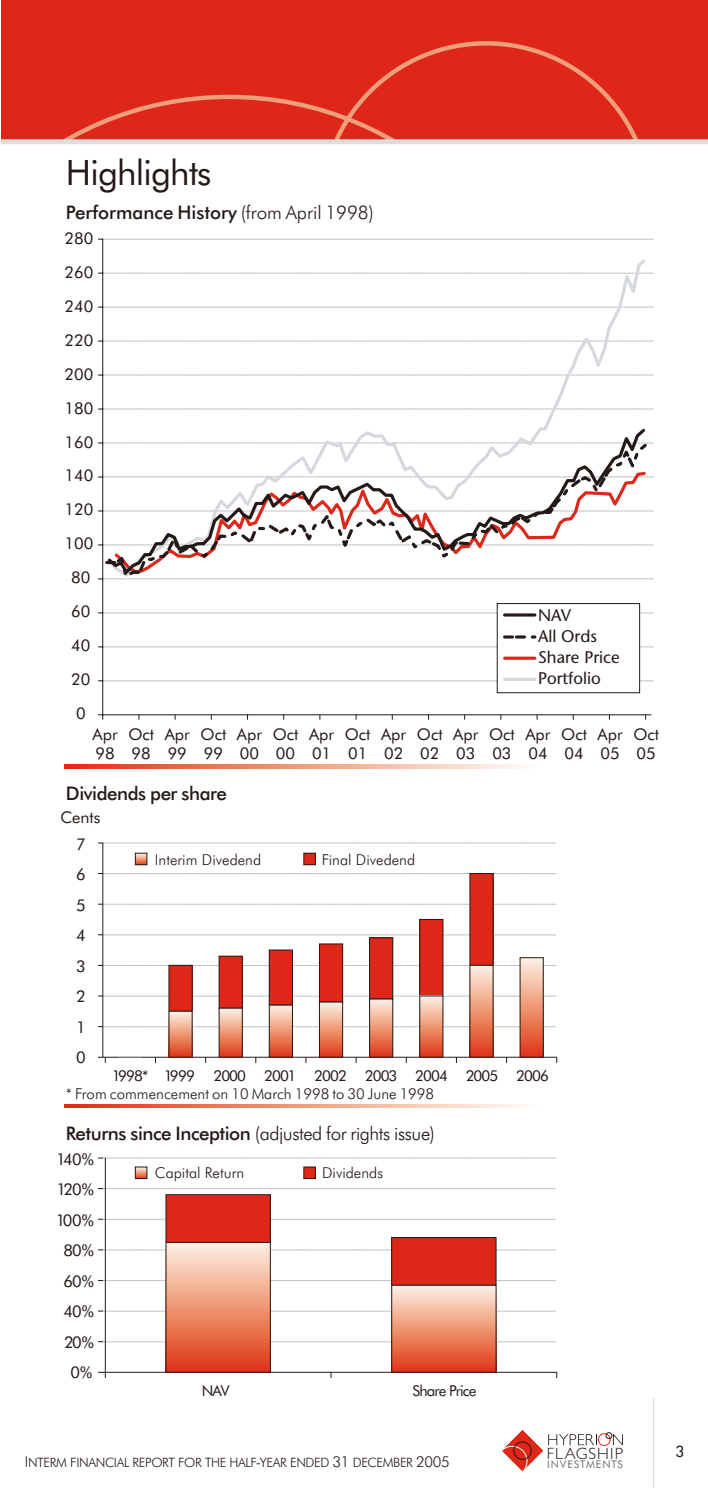
<style>
.page{position:relative;width:708px;height:1488px;background:#fff}
.page>*{position:absolute;margin:0;border:0;box-sizing:border-box;transform-origin:0 0}
.t1{font:35px "Futura BT";letter-spacing:-.025em;color:#231916}
.t2{font:500 18.75px "Futura BT";letter-spacing:-.01em;color:#231916}
.t3{font:300 18.75px "Futura BT";letter-spacing:-.025em;color:#231916}
.t4{font:16.75px/21.2px "Stone Sans";color:#231916}
.t5{font:16.25px/19.5px "Futura BT";color:#231916}
.t6{font:300 16.25px "Gill Sans";letter-spacing:.06em;color:#231916}
.t7{font:300 15px "Futura BT";color:#231916}
.t8{font:15px "Futura BT";letter-spacing:-.06em;color:#231916}
.t9{font:15px "Futura";color:#231916}
.t10{font:300 13px "Futura BT";letter-spacing:-.025em;color:#231916}
.t11{font:10.5px "Futura BT";letter-spacing:.08em;color:#717171}
.s1{font-weight:300}
.s2{font-weight:500}
.s3{font-size:15px}
</style>
<div class="page">
<div style="left:1px;top:0;width:707px;height:139px;background:#df2719"></div>
<svg style="left:64px;top:41px;width:574px;height:98px"></svg>
<div style="left:1px;top:139px;width:707px;height:5px;background:#dcdddd"></div>
<hr style="left:653px;top:1397px;width:1px;height:90px;background:#dcdddd">
<svg style="left:501px;top:1430px;width:93px;height:41px"></svg>
<svg style="left:613px;top:1434px;width:9px;height:11px"></svg>
<div style="left:598px;top:1433px;width:12px;height:12px;border:1px solid #df2719;border-radius:50%"></div>
<div style="left:605px;top:1432px;width:7px;height:6px;border:1px solid #231916;border-radius:50%"></div>
<svg style="left:98px;top:238px;width:553px;height:477px"></svg>
<svg style="left:98px;top:714px;width:5px;height:5px"></svg>
<div style="left:497px;top:603px;width:142px;height:90px;background:#fff"></div>
<div style="left:497px;top:603px;width:143px;height:90px;border:1px solid #231916"></div>
<hr style="left:504px;top:613px;width:31px;height:3px;background:#231916">
<svg style="left:504px;top:635px;width:31px;height:3px"></svg>
<svg style="left:504px;top:656px;width:31px;height:4px"></svg>
<hr style="left:504px;top:678px;width:31px;height:3px;background:#d5d8dd">
<svg style="left:106px;top:257px;width:542px;height:169px"></svg>
<svg style="left:104px;top:441px;width:545px;height:139px"></svg>
<svg style="left:105px;top:426px;width:543px;height:151px"></svg>
<svg style="left:98px;top:842px;width:458px;height:1px"></svg>
<svg style="left:98px;top:873px;width:458px;height:1px"></svg>
<svg style="left:98px;top:903px;width:458px;height:2px"></svg>
<svg style="left:98px;top:934px;width:458px;height:1px"></svg>
<svg style="left:98px;top:965px;width:458px;height:1px"></svg>
<hr style="left:98px;top:1056px;width:458px;height:1px;background:#231916">
<svg style="left:98px;top:995px;width:458px;height:1px"></svg>
<svg style="left:98px;top:1026px;width:458px;height:1px"></svg>
<svg style="left:137px;top:855px;width:8px;height:8px"></svg>
<div style="left:135px;top:853px;width:12px;height:12px;border:1px solid #231916"></div>
<div style="left:304px;top:853px;width:11px;height:11px;background:#df2719"></div>
<div style="left:303px;top:853px;width:12px;height:12px;border:1px solid #231916"></div>
<hr style="left:102px;top:843px;width:1px;height:214px;background:#231916">
<div style="left:169px;top:965px;width:23px;height:46px;background:#df2719"></div>
<div style="left:219px;top:956px;width:23px;height:52px;background:#df2719"></div>
<div style="left:269px;top:950px;width:23px;height:55px;background:#df2719"></div>
<div style="left:269px;top:949px;width:24px;height:56px;border:1px solid #231916"></div>
<div style="left:319px;top:944px;width:23px;height:58px;background:#df2719"></div>
<div style="left:319px;top:943px;width:24px;height:59px;border:1px solid #231916"></div>
<div style="left:369px;top:937px;width:24px;height:62px;background:#df2719"></div>
<div style="left:369px;top:937px;width:24px;height:62px;border:1px solid #231916"></div>
<div style="left:419px;top:919px;width:24px;height:77px;background:#df2719"></div>
<div style="left:419px;top:919px;width:24px;height:77px;border:1px solid #231916"></div>
<div style="left:470px;top:873px;width:23px;height:92px;background:#df2719"></div>
<div style="left:169px;top:1011px;width:23px;height:46px;background:linear-gradient(to bottom,#fdf4e1,#e03d16)"></div>
<div style="left:219px;top:1008px;width:23px;height:49px;background:linear-gradient(to bottom,#fdf3e1,#df3a10)"></div>
<div style="left:269px;top:1005px;width:23px;height:52px;background:linear-gradient(to bottom,#fdf3e1,#df3e14)"></div>
<div style="left:269px;top:1005px;width:24px;height:52px;border:1px solid #231916"></div>
<div style="left:319px;top:1002px;width:23px;height:55px;background:linear-gradient(to bottom,#fdf3e0,#df3910)"></div>
<div style="left:319px;top:1001px;width:24px;height:56px;border:1px solid #231916"></div>
<div style="left:369px;top:999px;width:24px;height:58px;background:linear-gradient(to bottom,#fdf3e1,#df3c12)"></div>
<div style="left:369px;top:998px;width:24px;height:59px;border:1px solid #231916"></div>
<div style="left:419px;top:996px;width:24px;height:61px;background:linear-gradient(to bottom,#fdf3df,#df3810)"></div>
<div style="left:419px;top:995px;width:24px;height:62px;border:1px solid #231916"></div>
<div style="left:470px;top:965px;width:23px;height:92px;background:linear-gradient(to bottom,#fdf4e0,#df3912)"></div>
<div style="left:520px;top:957px;width:23px;height:100px;background:linear-gradient(to bottom,#fdf5e1,#df3811)"></div>
<svg style="left:98px;top:1157px;width:458px;height:1px"></svg>
<svg style="left:98px;top:1188px;width:458px;height:1px"></svg>
<svg style="left:98px;top:1218px;width:458px;height:1px"></svg>
<svg style="left:98px;top:1249px;width:458px;height:1px"></svg>
<svg style="left:98px;top:1280px;width:458px;height:1px"></svg>
<hr style="left:98px;top:1371px;width:458px;height:1px;background:#231916">
<svg style="left:98px;top:1310px;width:458px;height:1px"></svg>
<svg style="left:98px;top:1341px;width:458px;height:1px"></svg>
<svg style="left:137px;top:1168px;width:8px;height:8px"></svg>
<div style="left:304px;top:1167px;width:11px;height:11px;background:#df2719"></div>
<hr style="left:105px;top:1158px;width:1px;height:214px;background:#231916">
<div style="left:166px;top:1194px;width:104px;height:48px;background:#df2719"></div>
<div style="left:166px;top:1194px;width:104px;height:48px;border:1px solid #231916"></div>
<div style="left:391px;top:1237px;width:105px;height:48px;background:#df2719"></div>
<div style="left:391px;top:1237px;width:105px;height:48px;border:1px solid #231916"></div>
<div style="left:166px;top:1242px;width:104px;height:130px;background:linear-gradient(to bottom,#fdf4e0,#df3710)"></div>
<div style="left:391px;top:1285px;width:105px;height:87px;background:linear-gradient(to bottom,#fdf4e0,#df370f)"></div>
<div style="left:391px;top:1285px;width:105px;height:87px;border:1px solid #231916"></div>
<svg style="left:64px;top:764px;width:461px;height:4px;background:#ee967c"></svg>
<svg style="left:64px;top:1104px;width:461px;height:3px"></svg>
<h1 class="t1" style="left:66px;top:158px;width:147px">Highlights</h1>
<p class="t2" style="left:66px;top:205px;width:309px">Performance History <span class="s1">(from April 1998)</span></p>
<p class="t5" style="left:64px;top:230px;width:30px">280</p>
<p class="t5" style="left:64px;top:264px;width:30px">260</p>
<p class="t5" style="left:64px;top:290px;width:30px;line-height:34px">240<br>220</p>
<p class="t5" style="left:64px;top:365px;width:30px">200</p>
<p class="t5" style="left:64px;top:399px;width:30px">180</p>
<p class="t5" style="left:64px;top:433px;width:30px">160</p>
<p class="t5" style="left:64px;top:467px;width:30px">140</p>
<p class="t5" style="left:64px;top:501px;width:30px">120</p>
<p class="t5" style="left:64px;top:535px;width:30px">100</p>
<p class="t5" style="left:71px;top:569px;width:21px">80</p>
<p class="t5" style="left:71px;top:603px;width:21px">60</p>
<p class="t5" style="left:71px;top:629px;width:21px;line-height:34px">40<br>20</p>
<p class="t5" style="left:76px;top:704px;width:11px">0</p>
<p class="t4" style="left:538px;top:606px;width:83px">NAV<br>All Ords<br>Share Price<br>Portfolio</p>
<p class="t5" style="left:93px;top:725px;width:27px">Apr<br>98</p>
<p class="t5" style="left:128px;top:725px;width:27px">Oct<br>98</p>
<p class="t5" style="left:165px;top:725px;width:27px">Apr<br>99</p>
<p class="t5" style="left:200px;top:725px;width:27px">Oct<br>99</p>
<p class="t5" style="left:237px;top:725px;width:27px">Apr<br>00</p>
<p class="t5" style="left:273px;top:725px;width:27px">Oct<br>00</p>
<p class="t5" style="left:309px;top:725px;width:27px">Apr<br>01</p>
<p class="t5" style="left:345px;top:725px;width:27px">Oct<br>01</p>
<p class="t5" style="left:381px;top:725px;width:27px">Apr<br>02</p>
<p class="t5" style="left:417px;top:725px;width:27px">Oct<br>02</p>
<p class="t5" style="left:453px;top:725px;width:27px">Apr<br>03</p>
<p class="t5" style="left:489px;top:725px;width:27px">Oct<br>03</p>
<p class="t5" style="left:525px;top:725px;width:27px">Apr<br>04</p>
<p class="t5" style="left:561px;top:725px;width:27px">Oct<br>04</p>
<p class="t5" style="left:597px;top:725px;width:27px">Apr<br>05</p>
<p class="t5" style="left:633px;top:725px;width:27px">Oct<br>05</p>
<p class="t2" style="left:66px;top:786px;width:163px">Dividends per share</p>
<p class="t5" style="left:60px;top:808px;width:41px">Cents</p>
<p class="t5" style="left:76px;top:835px;width:11px">7</p>
<p class="t5" style="left:76px;top:866px;width:11px">6</p>
<p class="t5" style="left:76px;top:896px;width:11px">5</p>
<p class="t5" style="left:76px;top:927px;width:11px">4</p>
<p class="t5" style="left:76px;top:957px;width:11px">3</p>
<p class="t5" style="left:76px;top:988px;width:11px">2</p>
<p class="t5" style="left:76px;top:1018px;width:11px">1</p>
<p class="t5" style="left:76px;top:1049px;width:11px">0</p>
<p class="t7" style="left:155px;top:853px;width:108px">Interim Divedend</p>
<p class="t7" style="left:322px;top:853px;width:95px">Final Divedend</p>
<p class="t8" style="left:112px;top:1069px;width:438px">1998* 1999 2000 2001 2002 2003 2004 2005 2006</p>
<p class="t7" style="left:66px;top:1087px;width:370px">* From commencement on 10 March 1998 to 30 June 1998</p>
<p class="t3" style="left:66px;top:1125px;width:370px"><span class="s2">Returns since Inception</span> (adjusted for rights issue)</p>
<p class="t5" style="left:56px;top:1150px;width:39px">140%</p>
<p class="t5" style="left:57px;top:1181px;width:39px">120%</p>
<p class="t5" style="left:56px;top:1211px;width:39px">100%</p>
<p class="t5" style="left:64px;top:1242px;width:32px">80%</p>
<p class="t5" style="left:64px;top:1272px;width:32px">60%</p>
<p class="t5" style="left:64px;top:1303px;width:32px">40%</p>
<p class="t5" style="left:64px;top:1333px;width:31px">20%</p>
<p class="t5" style="left:71px;top:1364px;width:23px">0%</p>
<p class="t7" style="left:155px;top:1167px;width:91px">Capital Return</p>
<p class="t7" style="left:322px;top:1167px;width:62px">Dividends</p>
<p class="t8" style="left:202px;top:1384px;width:29px">NAV</p>
<p class="t8" style="left:412px;top:1384px;width:65px">Share Price</p>
<p class="t6" style="left:547px;top:1447px;width:78px">FLAGSHIP</p>
<p class="t10" style="left:25px;top:1457px;width:426px"><span class="s3">I</span>NTERM FINANCIAL REPORT FOR THE HALF<span class="s3">-</span>YEAR ENDED <span class="s3">31</span> DECEMBER <span class="s3">2005</span></p>
<p class="t11" style="left:547px;top:1460px;width:77px">INVESTMENTS</p>
<p class="t9" style="left:675px;top:1443px;width:10px">3</p>
</div>
